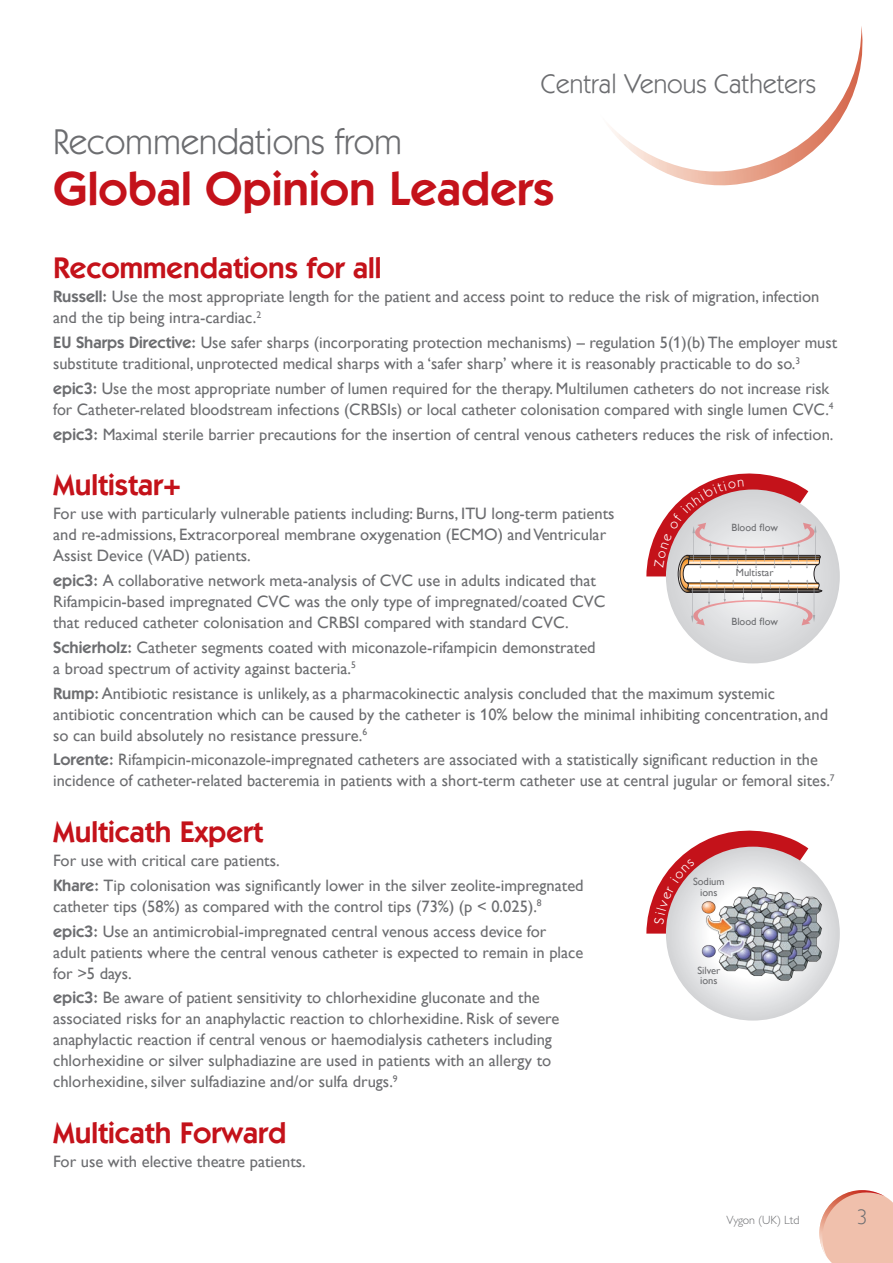
<style>
.page{position:relative;width:893px;height:1263px;background:#fff}
.page>*{position:absolute;margin:0;border:0;box-sizing:border-box;transform-origin:0 0}
.t1{font:600 48px "ITC Kabel Std";color:#c4121a}
.t2{font:36px "ITC Kabel Std";color:#6c6d70}
.t3{font:600 30px "ITC Kabel Std";color:#c4121a}
.t4{font:27px "ITC Kabel Std";letter-spacing:.01em;color:#6c6d70}
.t5{font:300 21px "Gill Alt One";color:#6c6d70}
.t6{font:16.5px/21px "Gill Alt One";color:#6c6d70}
.t7{font:300 12px "Gill Sans MT Std";letter-spacing:-.01em;color:#6c6d70}
.t8{font:10.5px "Gill Alt One";color:#6c6d70}
.s1{font-family:"ITC Kabel Std";font-weight:600}
</style>
<div class="page">
<svg style="left:819px;top:1190px;width:74px;height:73px"></svg>
<svg style="left:610px;top:26px;width:253px;height:160px"></svg>
<img style="left:666px;top:847px;width:174px;height:173px;border-radius:87px">
<div style="left:666px;top:489px;width:174px;height:174px;background:#d7d8da;border-radius:87px"></div>
<svg style="left:646px;top:473px;width:176px;height:152px"></svg>
<svg style="left:646px;top:830px;width:162px;height:103px"></svg>
<p class="t4" style="left:541px;top:68px;width:277px">Central Venous Catheters</p>
<p class="t2" style="left:53px;top:121px;width:351px">Recommendations from</p>
<p class="t1" style="left:53px;top:161px;width:503px">Global Opinion Leaders</p>
<p class="t3" style="left:53px;top:250px;width:330px">Recommendations for all</p>
<p class="t6" style="left:53px;top:286px;width:768px"><span class="s1">Russell:</span> Use the most appropriate length for the patient and access point to reduce the risk of migration, infection and the tip being intra-cardiac.<sup>2</sup></p>
<p class="t6" style="left:53px;top:332px;width:785px"><span class="s1">EU Sharps Directive:</span> Use safer sharps (incorporating protection mechanisms) – regulation 5(1)(b) The employer must substitute traditional, unprotected medical sharps with a ‘safer sharp’ where it is reasonably practicable to do so.<sup>3</sup></p>
<p class="t6" style="left:53px;top:378px;width:782px"><span class="s1">epic3:</span> Use the most appropriate number of lumen required for the therapy. Multilumen catheters do not increase risk for Catheter-related bloodstream infections (CRBSIs) or local catheter colonisation compared with single lumen CVC.<sup>4</sup></p>
<p class="t6" style="left:53px;top:423px;width:782px"><span class="s1">epic3:</span> Maximal sterile barrier precautions for the insertion of central venous catheters reduces the risk of infection.</p>
<p class="t3" style="left:53px;top:467px;width:129px">Multistar+</p>
<p class="t6" style="left:53px;top:503px;width:563px">For use with particularly vulnerable patients including: Burns, ITU long-term patients and re-admissions, Extracorporeal membrane oxygenation (ECMO) and Ventricular<br>Assist Device (VAD) patients.</p>
<p class="t6" style="left:53px;top:570px;width:554px"><span class="s1">epic3:</span> A collaborative network meta-analysis of CVC use in adults indicated that<br>Rifampicin-based impregnated CVC was the only type of impregnated/coated CVC that reduced catheter colonisation and CRBSI compared with standard CVC.</p>
<p class="t6" style="left:53px;top:637px;width:544px"><span class="s1">Schierholz:</span> Catheter segments coated with miconazole-rifampicin demonstrated a broad spectrum of activity against bacteria.<sup>5</sup></p>
<p class="t6" style="left:53px;top:682px;width:777px"><span class="s1">Rump:</span> Antibiotic resistance is unlikely, as a pharmacokinectic analysis concluded that the maximum systemic antibiotic concentration which can be caused by the catheter is 10% below the minimal inhibiting concentration, and so can build absolutely no resistance pressure.<sup>6</sup></p>
<p class="t6" style="left:53px;top:749px;width:783px"><span class="s1">Lorente:</span> Rifampicin-miconazole-impregnated catheters are associated with a statistically significant reduction in the incidence of catheter-related bacteremia in patients with a short-term catheter use at central jugular or femoral sites.<sup>7</sup></p>
<p class="t3" style="left:53px;top:814px;width:211px">Multicath Expert</p>
<p class="t8" style="left:731px;top:521px;width:48px">Blood flow</p>
<p class="t8" style="left:736px;top:567px;width:39px">Multistar</p>
<p class="t8" style="left:731px;top:615px;width:48px">Blood flow</p>
<p class="t6" style="left:53px;top:850px;width:228px">For use with critical care patients.</p>
<p class="t6" style="left:53px;top:875px;width:532px"><span class="s1">Khare:</span> Tip colonisation was significantly lower in the silver zeolite-impregnated catheter tips (58%) as compared with the control tips (73%) (p &lt; 0.025).<sup>8</sup></p>
<p class="t6" style="left:53px;top:920px;width:532px"><span class="s1">epic3:</span> Use an antimicrobial-impregnated central venous access device for adult patients where the central venous catheter is expected to remain in place for &gt;5 days.</p>
<p class="t6" style="left:53px;top:987px;width:508px"><span class="s1">epic3:</span> Be aware of patient sensitivity to chlorhexidine gluconate and the associated risks for an anaphylactic reaction to chlorhexidine. Risk of severe anaphylactic reaction if central venous or haemodialysis catheters including chlorhexidine or silver sulphadiazine are used in patients with an allergy to chlorhexidine, silver sulfadiazine and/or sulfa drugs.<sup>9</sup></p>
<p class="t3" style="left:53px;top:1115px;width:235px">Multicath Forward</p>
<p class="t6" style="left:53px;top:1151px;width:254px">For use with elective theatre patients.</p>
<p class="t8" style="left:693px;top:876px;width:33px">Sodium</p>
<p class="t8" style="left:700px;top:886px;width:19px">ions</p>
<p class="t8" style="left:697px;top:964px;width:24px">Silver</p>
<p class="t8" style="left:700px;top:975px;width:19px">ions</p>
<p class="t7" style="left:726px;top:1213px;width:74px">Vygon (UK) Ltd</p>
<p class="t5" style="left:857px;top:1205px;width:12px">3</p>
</div>
